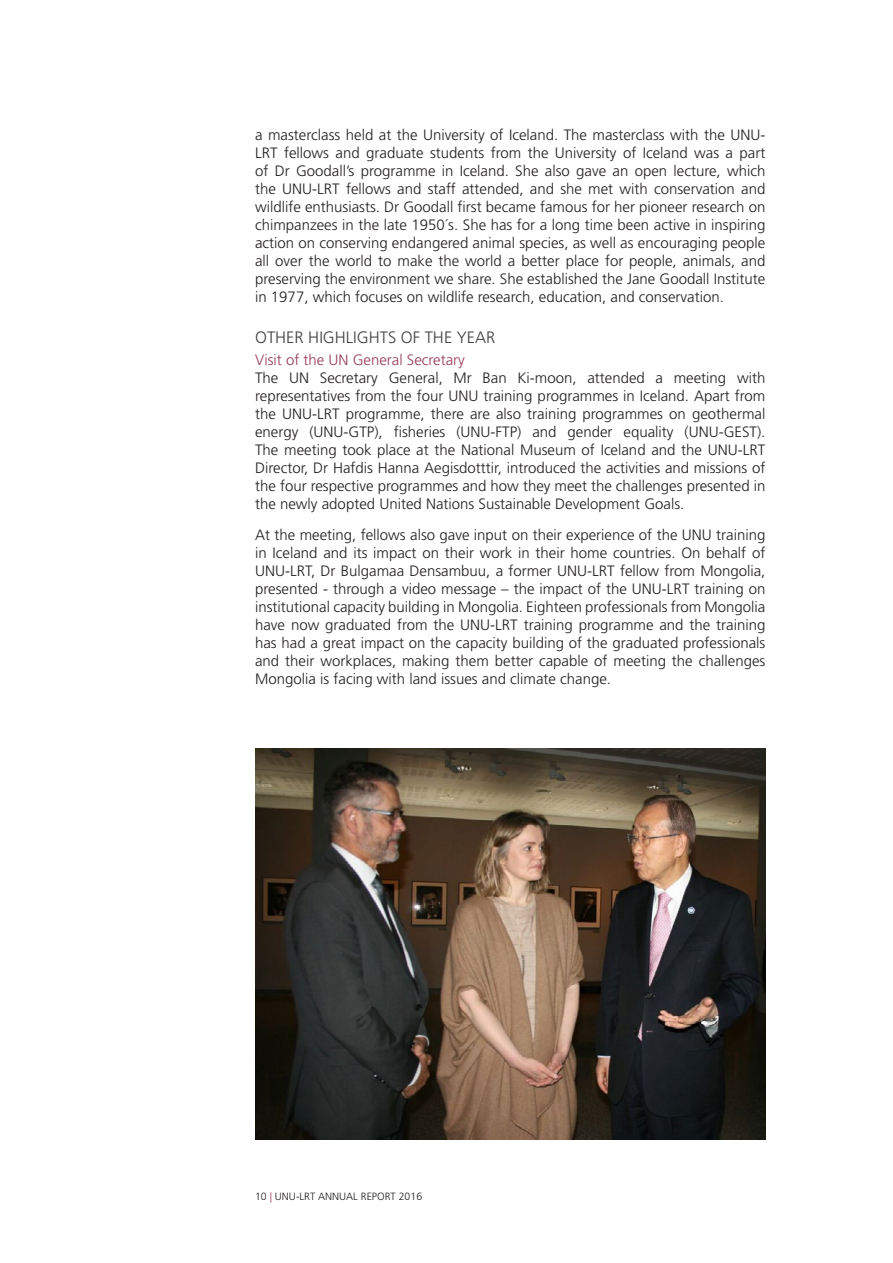
<style>
.page{position:relative;width:893px;height:1263px;background:#fff}
.page>*{position:absolute;margin:0;border:0;box-sizing:border-box;transform-origin:0 0}
.t1{font:300 16.5px "Frutiger LT Std";color:#404042}
.t2{font:300 15px/18px "Frutiger LT Std";color:#221e1f;text-align:justify}
.t3{font:300 15px "Frutiger LT Std";color:#963a59}
.t4{font:300 10.5px "Frutiger LT Std";color:#221e1f}
.s1{color:#963a59}
</style>
<div class="page">
<img style="left:255px;top:748px;width:510px;height:392px">
<p class="t2" style="left:255px;top:126px;width:512px">a masterclass held at the University of Iceland. The masterclass with the UNU-LRT fellows and graduate students from the University of Iceland was a part of Dr Goodall’s programme in Iceland. She also gave an open lecture, which the UNU-LRT fellows and staff attended, and she met with conservation and wildlife enthusiasts. Dr Goodall first became famous for her pioneer research on chimpanzees in the late 1950´s. She has for a long time been active in inspiring action on conserving endangered animal species, as well as encouraging people all over the world to make the world a better place for people, animals, and preserving the environment we share. She established the Jane Goodall Institute in 1977, which focuses on wildlife research, education, and conservation.</p>
<p class="t1" style="left:255px;top:328px;width:242px">OTHER HIGHLIGHTS OF THE YEAR</p>
<p class="t3" style="left:255px;top:351px;width:211px">Visit of the UN General Secretary</p>
<p class="t2" style="left:255px;top:369px;width:512px">The UN Secretary General, Mr Ban Ki-moon, attended a meeting with representatives from the four UNU training programmes in Iceland. Apart from the UNU-LRT programme, there are also training programmes on geothermal energy (UNU-GTP), fisheries (UNU-FTP) and gender equality (UNU-GEST).<br>The meeting took place at the National Museum of Iceland and the UNU-LRT Director, Dr Hafdis Hanna Aegisdotttir, introduced the activities and missions of the four respective programmes and how they meet the challenges presented in the newly adopted United Nations Sustainable Development Goals.</p>
<p class="t2" style="left:255px;top:526px;width:512px">At the meeting, fellows also gave input on their experience of the UNU training in Iceland and its impact on their work in their home countries. On behalf of UNU-LRT, Dr Bulgamaa Densambuu, a former UNU-LRT fellow from Mongolia, presented - through a video message – the impact of the UNU-LRT training on institutional capacity building in Mongolia. Eighteen professionals from Mongolia have now graduated from the UNU-LRT training programme and the training has had a great impact on the capacity building of the graduated professionals and their workplaces, making them better capable of meeting the challenges Mongolia is facing with land issues and climate change.</p>
<p class="t4" style="left:255px;top:1190px;width:169px">10 <span class="s1">|</span> UNU-LRT ANNUAL REPORT 2016</p>
</div>
